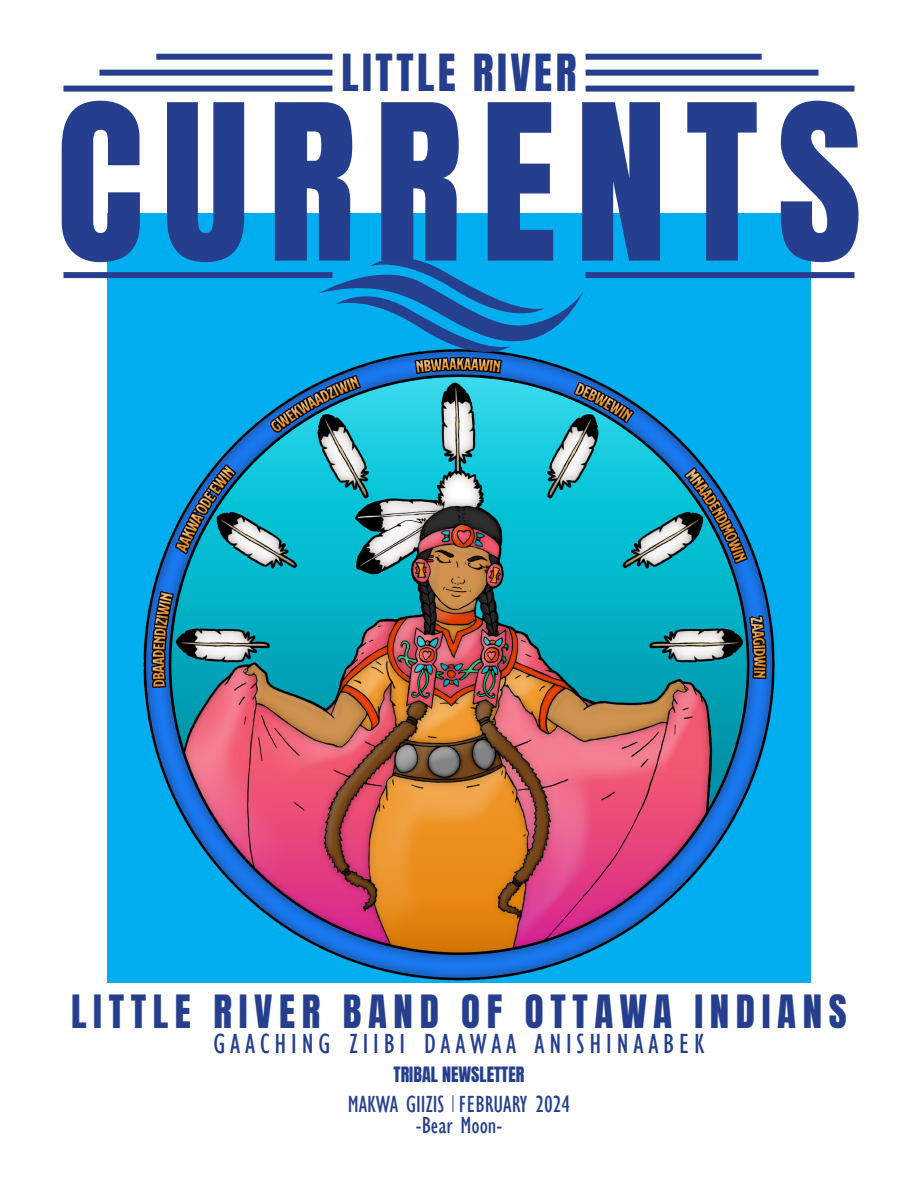
<style>
.page{position:relative;width:918px;height:1188px;background:#fff}
.page>*{position:absolute;margin:0;border:0;box-sizing:border-box;transform-origin:0 0}
.t1{font:184.5px "Anton";letter-spacing:.1em;color:#253f8e}
.t2{font:43.5px "Anton";letter-spacing:.08em;color:#253f8e}
.t3{font:39px "Anton";letter-spacing:.17em;color:#253f8e}
.t4{font:condensed 28.5px "Gill Sans";letter-spacing:.17em;color:#253f8e}
.t5{font:condensed 24px "Gill Sans";color:#253f8e}
.t6{font:18px "Anton";color:#253f8e}
.s1{font-family:"MADE Sunflower";font-stretch:normal}
</style>
<div class="page">
<div style="left:107px;top:214px;width:704px;height:769px;background:#00aeef"></div>
<img style="left:143px;top:375px;width:632px;height:606px">
<svg style="left:319px;top:258px;width:267px;height:117px"></svg>
<div style="left:63px;top:86px;width:269px;height:6px;background:#253f8e"></div>
<div style="left:586px;top:86px;width:269px;height:6px;background:#253f8e"></div>
<div style="left:99px;top:70px;width:233px;height:6px;background:#253f8e"></div>
<div style="left:586px;top:70px;width:233px;height:6px;background:#253f8e"></div>
<div style="left:156px;top:54px;width:176px;height:6px;background:#253f8e"></div>
<div style="left:586px;top:54px;width:176px;height:6px;background:#253f8e"></div>
<div style="left:63px;top:272px;width:269px;height:6px;background:#253f8e"></div>
<div style="left:586px;top:272px;width:269px;height:6px;background:#253f8e"></div>
<p class="t2" style="left:342px;top:51px;width:236px">LITTLE RIVER</p>
<p class="t1" style="left:56px;top:89px;width:808px">CURRENTS</p>
<p class="t3" style="left:71px;top:991px;width:777px">LITTLE RIVER BAND OF OTTAWA INDIANS</p>
<p class="t4" style="left:214px;top:1027px;width:492px">GAACHING ZIIBI DAAWAA ANISHINAABEK</p>
<p class="t6" style="left:394px;top:1065px;width:132px">TRIBAL NEWSLETTER</p>
<p class="t5" style="left:348px;top:1090px;width:224px">MAKWA GIIZIS <span class="s1">|</span> FEBRUARY 2024</p>
<p class="t5" style="left:416px;top:1111px;width:88px">-Bear Moon-</p>
</div>
